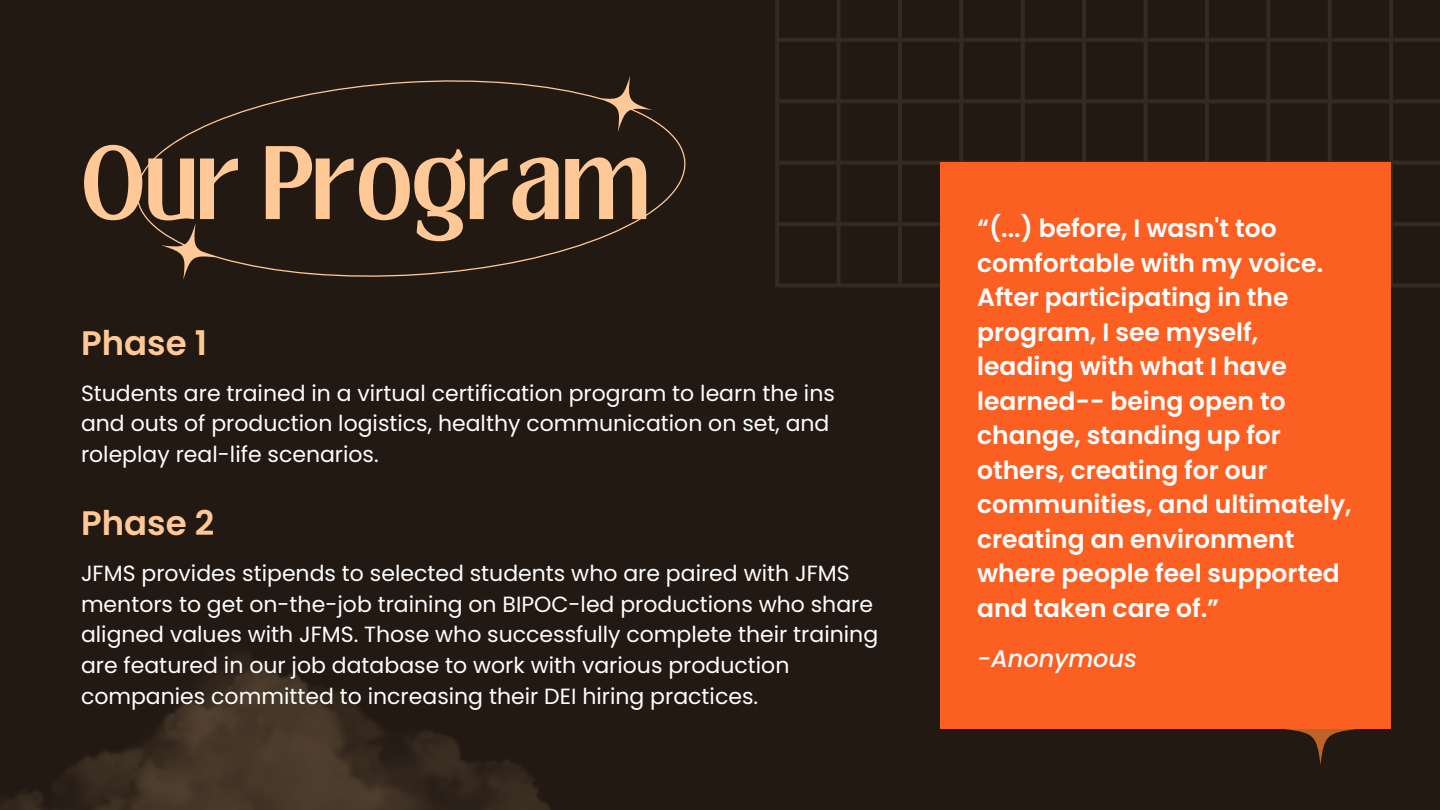
<style>
.page{position:relative;width:1440px;height:810px;background:#221913}
.page>*{position:absolute;margin:0;border:0;box-sizing:border-box;transform-origin:0 0}
.t1{font:600 80px "Loubag";color:#ffc897}
.t2{font:600 34px "Poppins";color:#ffc897}
.t3{font:600 25px/34.5px "Poppins";color:#fff}
.t4{font:italic 500 24px "Poppins";color:#fff}
.t5{font:22px/30.8px "Poppins";color:#fff}
</style>
<div class="page">
<img style="left:0;top:655px;width:551px;height:155px">
<svg style="left:1285px;top:729px;width:71px;height:36px"></svg>
<svg style="left:775px;top:0;width:665px;height:287px"></svg>
<svg style="left:136px;top:76px;width:550px;height:203px"></svg>
<div style="left:940px;top:163px;width:451px;height:566px;background:#fc5f22"></div>
<h1 class="t1" style="left:81px;top:119px;width:570px">Our Program</h1>
<h2 class="t2" style="left:81px;top:320px;width:128px">Phase 1</h2>
<p class="t5" style="left:81px;top:378px;width:755px">Students are trained in a virtual certification program to learn the ins and outs of production logistics, healthy communication on set, and roleplay real-life scenarios.</p>
<h2 class="t2" style="left:81px;top:500px;width:135px">Phase 2</h2>
<p class="t5" style="left:81px;top:558px;width:799px">JFMS provides stipends to selected students who are paired with JFMS mentors to get on-the-job training on BIPOC-led productions who share aligned values with JFMS. Those who successfully complete their training are featured in our job database to work with various production companies committed to increasing their DEI hiring practices.</p>
<p class="t3" style="left:977px;top:211px;width:376px">“(...) before, I wasn't too comfortable with my voice.<br>After participating in the program, I see myself, leading with what I have learned-- being open to change, standing up for others, creating for our communities, and ultimately, creating an environment where people feel supported and taken care of.”</p>
<p class="t4" style="left:977px;top:642px;width:161px">-Anonymous</p>
</div>
